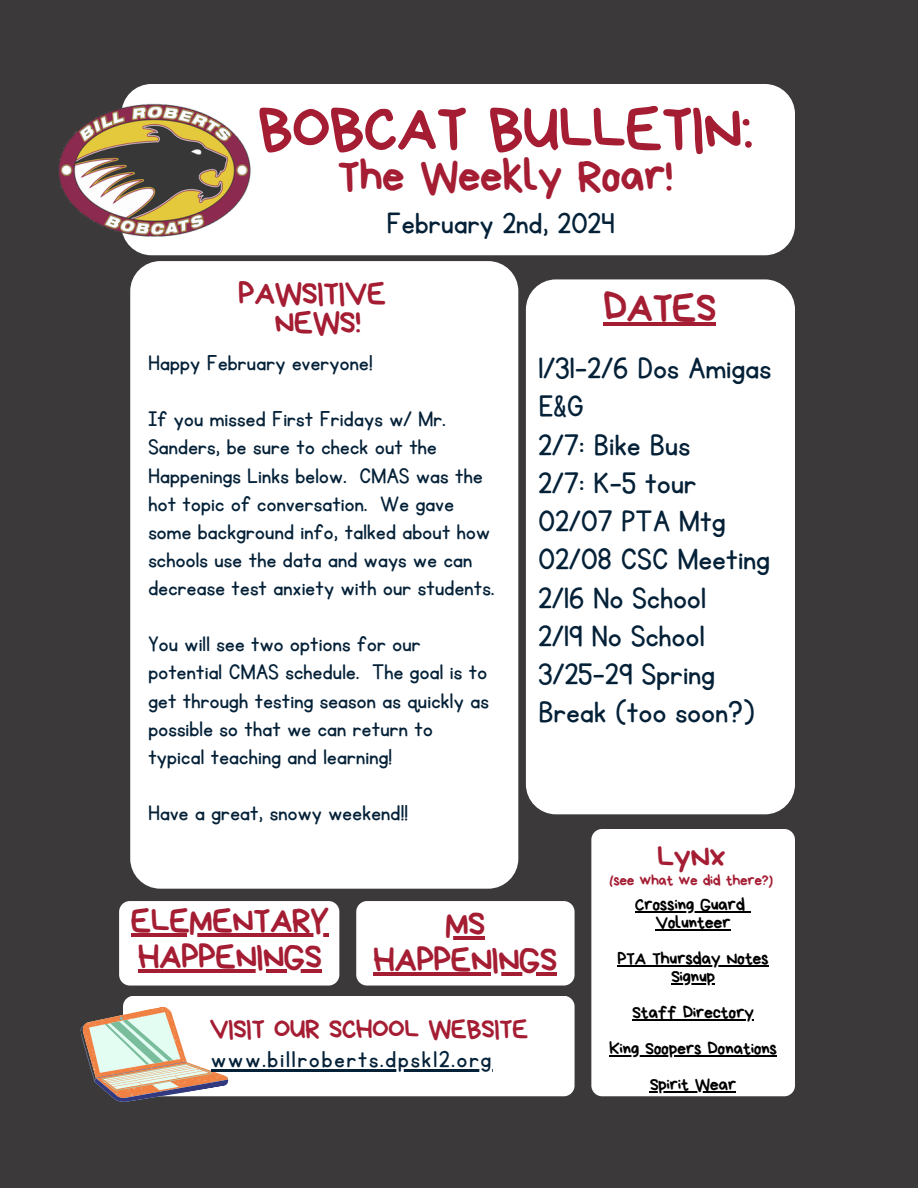
<style>
.page{position:relative;width:918px;height:1188px;background:#3b3939}
.page>*{position:absolute;margin:0;border:0;box-sizing:border-box;transform-origin:0 0}
.t1{font:63.75px "Bryndan Write";letter-spacing:-.025em;color:#a41d33}
.t2{font:45.75px "Bryndan Write";letter-spacing:-.025em;color:#a41d33}
.t3{font:41.55px "Bryndan Write";letter-spacing:-.025em;color:#a41d33}
.t4{font:35.25px "Bryndan Write";letter-spacing:-.025em;color:#a41d33}
.t5{font:34.35px/38.2px "KG Primary Penmanship";letter-spacing:.01em;color:#042138}
.t6{font:33.6px "KG Primary Penmanship";letter-spacing:.01em;color:#042138}
.t7{font:32.55px/29.2px "Bryndan Write";letter-spacing:-.025em;color:#a41d33;text-align:center}
.t8{font:31.8px "Bryndan Write";color:#a41d33}
.t9{font:27.3px "Bryndan Write";letter-spacing:-.025em;color:#a41d33}
.t10{font:26.7px "KG Primary Penmanship";letter-spacing:.075em;color:#042138}
.t11{font:24.75px/28.2px "KG Primary Penmanship";letter-spacing:.01em;color:#042138}
.t12{font:18px/36px "Bryndan Write";letter-spacing:-.025em;color:#000;text-align:center}
.t13{font:15.3px "Bryndan Write";letter-spacing:-.025em;color:#a41d33}
</style>
<div class="page">
<div style="left:121px;top:84px;width:674px;height:171px;background:#fff;border-radius:30px"></div>
<div style="left:123px;top:996px;width:451px;height:100px;background:#fff;border-radius:11px"></div>
<div style="left:119px;top:901px;width:220px;height:85px;background:#fff;border-radius:11px"></div>
<div style="left:356px;top:901px;width:218px;height:85px;background:#fff;border-radius:11px"></div>
<div style="left:130px;top:261px;width:388px;height:628px;background:#fff;border-radius:30px"></div>
<div style="left:526px;top:279px;width:269px;height:535px;background:#fff;border-radius:30px"></div>
<div style="left:591px;top:829px;width:204px;height:267px;background:#fff;border-radius:11px"></div>
<svg style="left:80px;top:998px;width:149px;height:104px"></svg>
<img style="left:59px;top:102px;width:192px;height:136px">
<hr style="left:445px;top:937px;width:40px;height:3px;background:#a41d33">
<hr style="left:373px;top:973px;width:184px;height:3px;background:#a41d33">
<hr style="left:131px;top:933px;width:198px;height:3px;background:#a41d33">
<hr style="left:138px;top:969px;width:183px;height:3px;background:#a41d33">
<hr style="left:211px;top:1069px;width:282px;height:2px;background:#042138">
<hr style="left:603px;top:322px;width:112px;height:3px;background:#a41d33">
<hr style="left:635px;top:911px;width:110px;height:2px;background:#000">
<svg style="left:745px;top:911px;width:6px;height:2px"></svg>
<hr style="left:655px;top:929px;width:75px;height:2px;background:#000">
<hr style="left:617px;top:965px;width:151px;height:2px;background:#000">
<hr style="left:671px;top:983px;width:44px;height:2px;background:#000">
<hr style="left:632px;top:1019px;width:122px;height:2px;background:#000">
<hr style="left:609px;top:1055px;width:168px;height:2px;background:#000">
<hr style="left:650px;top:1091px;width:86px;height:2px;background:#000">
<h4 class="t1" style="left:258px;top:96px;width:498px">BOBCAT BULLETIN:</h4>
<h4 class="t2" style="left:338px;top:154px;width:337px">The Weekly Roar!</h4>
<h6 class="t6" style="left:387px;top:207px;width:229px">February 2nd, 2024</h6>
<p class="t7" style="left:238px;top:278px;width:150px">PAWSITIVE<br>NEWS!</p>
<p class="t3" style="left:603px;top:286px;width:115px">DATES</p>
<p class="t5" style="left:538px;top:350px;width:234px">1/31-2/6 Dos Amigas<br>E&amp;G<br>2/7: Bike Bus<br>2/7: K-5 tour<br>02/07 PTA Mtg<br>02/08 CSC Meeting<br>2/16 No School<br>2/19 No School<br>3/25-29 Spring<br>Break (too soon?)</p>
<h4 class="t11" style="left:148px;top:350px;width:226px">Happy February everyone!</h4>
<p class="t11" style="left:148px;top:406px;width:347px">If you missed First Fridays w/ Mr.<br>Sanders, be sure to check out the Happenings Links below. CMAS was the hot topic of conversation. We gave some background info, talked about how schools use the data and ways we can decrease test anxiety with our students.</p>
<p class="t11" style="left:148px;top:631px;width:342px">You will see two options for our potential CMAS schedule. The goal is to get through testing season as quickly as possible so that we can return to typical teaching and learning!</p>
<p class="t11" style="left:148px;top:800px;width:261px">Have a great, snowy weekend!!</p>
<h6 class="t4" style="left:131px;top:902px;width:200px">ELEMENTARY</h6>
<h6 class="t4" style="left:138px;top:938px;width:186px">HAPPENINGS</h6>
<p class="t4" style="left:445px;top:906px;width:42px">MS</p>
<h3 class="t4" style="left:373px;top:942px;width:186px">HAPPENINGS</h3>
<h6 class="t9" style="left:210px;top:1015px;width:320px">VISIT OUR SCHOOL WEBSITE</h6>
<h2 class="t10" style="left:211px;top:1046px;width:281px">www.billroberts.dpsk12.org</h2>
<p class="t8" style="left:657px;top:841px;width:70px">LyNx</p>
<p class="t13" style="left:610px;top:873px;width:165px">(see what we did there?)</p>
<p class="t12" style="left:635px;top:887px;width:112px">Crossing Guard</p>
<h3 class="t12" style="left:655px;top:905px;width:77px">Volunteer</h3>
<h3 class="t12" style="left:617px;top:941px;width:153px">PTA Thursday Notes</h3>
<h5 class="t12" style="left:671px;top:959px;width:46px">Signup</h5>
<h6 class="t12" style="left:632px;top:995px;width:124px">Staff Directory</h6>
<p class="t12" style="left:609px;top:1031px;width:170px">King Soopers Donations<br>Spirit Wear</p>
</div>
